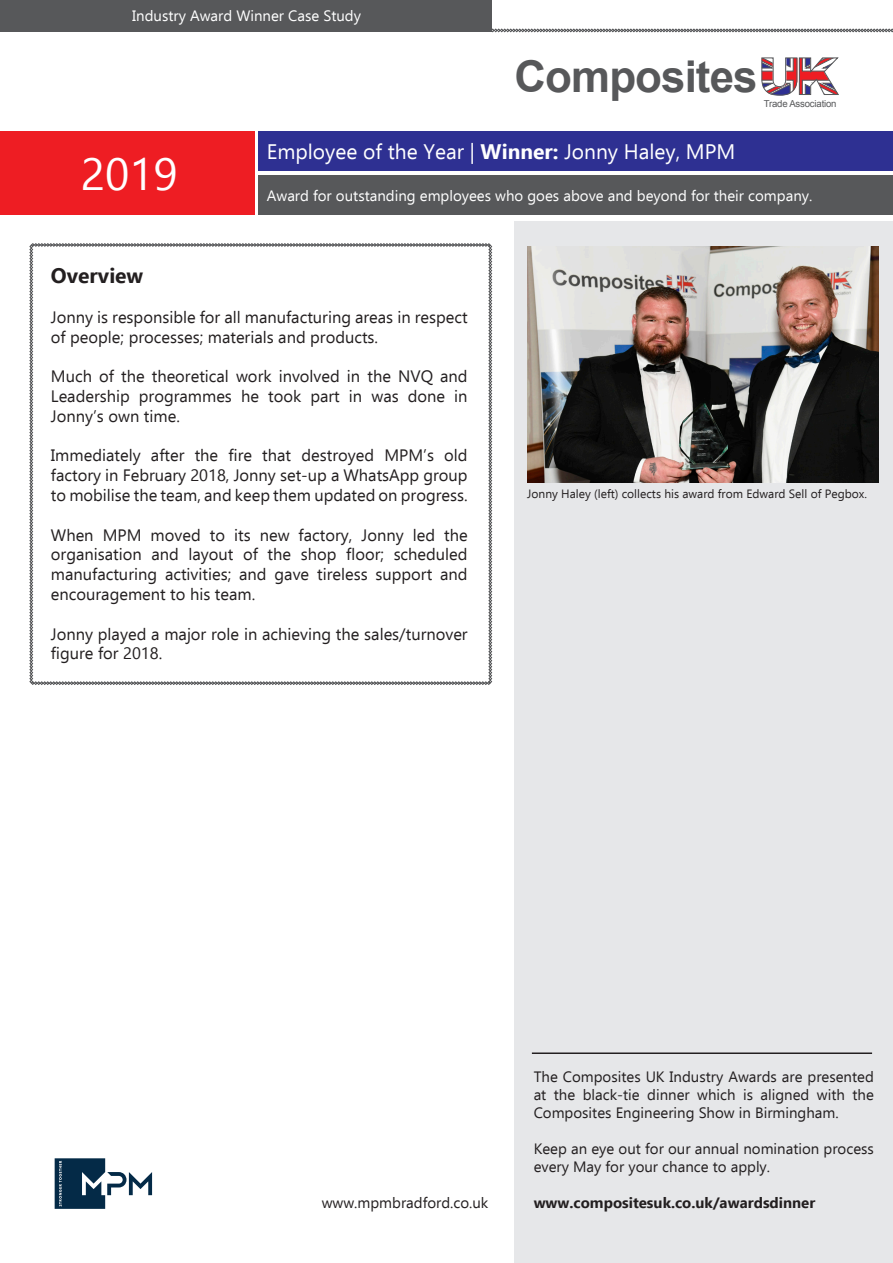
<style>
.page{position:relative;width:893px;height:1263px;background:#fff}
.page>*{position:absolute;margin:0;border:0;box-sizing:border-box;transform-origin:0 0}
.t1{font:45px "Ebrima";color:#fff}
.t2{font:700 43.8px "Arial";letter-spacing:-.02em;color:#57585a}
.t3{font:21px "Ebrima";color:#fff}
.t4{font:700 21px "Ebrima";color:#231f20}
.t5{font:16.5px/19.8px "Ebrima";color:#231f20;text-align:justify}
.t6{font:15px/18px "Ebrima";color:#231f20;text-align:justify}
.t7{font:15px "Ebrima";color:#fff}
.t8{font:700 15px "Ebrima";color:#231f20}
.t9{font:12px "Ebrima";color:#231f20}
.t10{font:9.6px "Arial";letter-spacing:-.02em;color:#57585a}
.s1{font-weight:700}
</style>
<div class="page">
<div style="left:514px;top:221px;width:379px;height:1042px;background:#e6e7e9"></div>
<svg style="left:761px;top:57px;width:78px;height:39px"></svg>
<div style="left:0;top:131px;width:254px;height:84px;background:#ee1d23"></div>
<div style="left:258px;top:131px;width:635px;height:40px;background:#2e3092"></div>
<div style="left:258px;top:175px;width:635px;height:40px;background:#57585a"></div>
<svg style="left:30px;top:243px;width:462px;height:442px"></svg>
<img style="left:527px;top:247px;width:351px;height:236px">
<svg style="left:55px;top:1158px;width:97px;height:51px"></svg>
<div style="left:0;top:0;width:491px;height:32px;background:#57585a"></div>
<svg style="left:491px;top:29px;width:402px;height:3px"></svg>
<hr style="left:532px;top:1052px;width:340px;height:2px;background:#231f20">
<p class="t7" style="left:132px;top:5px;width:230px">Industry Award Winner Case Study</p>
<p class="t2" style="left:515px;top:46px;width:245px">Composites</p>
<p class="t10" style="left:764px;top:97px;width:74px">Trade Association</p>
<p class="t1" style="left:81px;top:140px;width:99px">2019</p>
<p class="t3" style="left:267px;top:136px;width:470px">Employee of the Year | <span class="s1">Winner:</span> Jonny Haley, MPM</p>
<p class="t7" style="left:267px;top:184px;width:547px">Award for outstanding employees who goes above and beyond for their company.</p>
<p class="t4" style="left:51px;top:259px;width:94px">Overview</p>
<p class="t5" style="left:51px;top:306px;width:418px">Jonny is responsible for all manufacturing areas in respect of people; processes; materials and products.</p>
<p class="t5" style="left:51px;top:366px;width:418px">Much of the theoretical work involved in the NVQ and Leadership programmes he took part in was done in Jonny’s own time.</p>
<p class="t5" style="left:51px;top:445px;width:418px">Immediately after the fire that destroyed MPM’s old factory in February 2018, Jonny set-up a WhatsApp group to mobilise the team, and keep them updated on progress.</p>
<p class="t5" style="left:51px;top:524px;width:418px">When MPM moved to its new factory, Jonny led the organisation and layout of the shop floor; scheduled manufacturing activities; and gave tireless support and encouragement to his team.</p>
<p class="t5" style="left:51px;top:623px;width:418px">Jonny played a major role in achieving the sales/turnover figure for 2018.</p>
<p class="t9" style="left:527px;top:485px;width:341px">Jonny Haley (left) collects his award from Edward Sell of Pegbox.</p>
<p class="t6" style="left:322px;top:1193px;width:168px">www.mpmbradford.co.uk</p>
<p class="t6" style="left:534px;top:1067px;width:342px">The Composites UK Industry Awards are presented at the black-tie dinner which is aligned with the Composites Engineering Show in Birmingham.</p>
<p class="t6" style="left:534px;top:1139px;width:342px">Keep an eye out for our annual nomination process every May for your chance to apply.</p>
<p class="t8" style="left:534px;top:1191px;width:283px">www.compositesuk.co.uk/awardsdinner</p>
</div>
